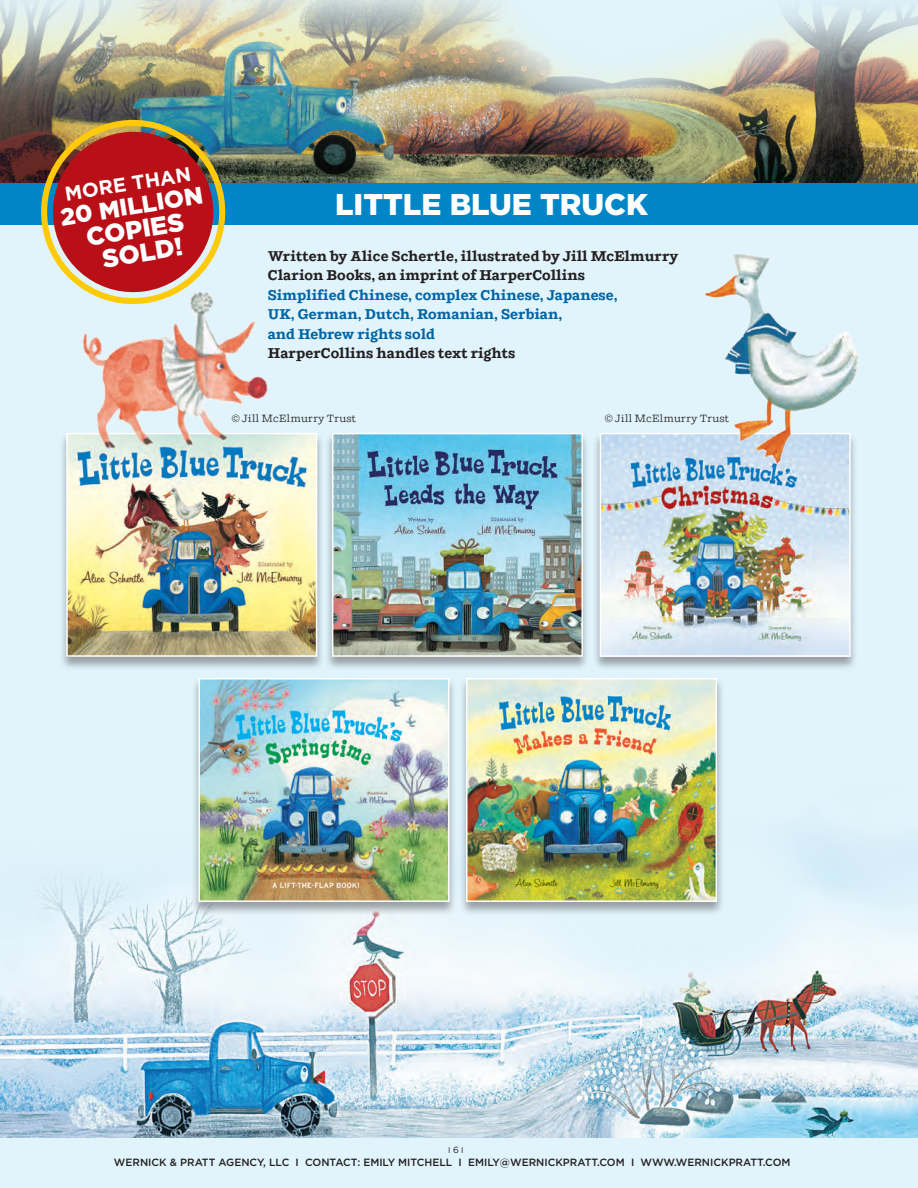
<style>
.page{position:relative;width:918px;height:1188px;background:#e1f4fc}
.page>*{position:absolute;margin:0;border:0;box-sizing:border-box;transform-origin:0 0}
.t1{font:900 30px "Gotham";color:#fff}
.t2{font:900 25.5px/24px "Gotham";color:#fff;text-align:center}
.t3{font:900 24px "Gotham";color:#fff}
.t4{font:700 19.95px "Gotham";color:#fff}
.t5{font:700 14.25px/19.5px "Shift";color:#231f20}
.t6{font:700 14.25px/19.5px "Shift";color:#0063a4}
.t7{font:500 10.5px "Gotham";color:#231f20}
.t8{font:10.5px "Shift";color:#231f20}
.t9{font:8.25px "Gotham";color:#231f20}
.s1{font-size:9px}
</style>
<div class="page">
<img style="left:0;top:0;width:918px;height:183px">
<img style="left:0;top:837px;width:918px;height:300px">
<div style="left:0;top:183px;width:918px;height:41px;background:#0086c7"></div>
<div style="left:459px;top:677px;width:266px;height:239px;background:#231f20;opacity:.4"></div>
<img style="left:469px;top:681px;width:245px;height:218px">
<div style="left:466px;top:678px;width:251px;height:224px;border:2px solid #fff"></div>
<div style="left:592px;top:432px;width:266px;height:239px;background:#231f20;opacity:.4"></div>
<img style="left:603px;top:436px;width:245px;height:218px">
<div style="left:600px;top:433px;width:251px;height:224px;border:2px solid #fff"></div>
<div style="left:191px;top:677px;width:266px;height:239px;background:#231f20;opacity:.4"></div>
<img style="left:201px;top:681px;width:246px;height:218px">
<div style="left:198px;top:678px;width:252px;height:224px;border:2px solid #fff"></div>
<div style="left:324px;top:432px;width:266px;height:239px;background:#231f20;opacity:.4"></div>
<img style="left:335px;top:436px;width:245px;height:218px">
<div style="left:332px;top:433px;width:251px;height:224px;border:2px solid #fff"></div>
<div style="left:59px;top:432px;width:266px;height:239px;background:#231f20;opacity:.4"></div>
<img style="left:69px;top:436px;width:245px;height:218px">
<div style="left:66px;top:433px;width:251px;height:224px;border:2px solid #fff"></div>
<img style="left:698px;top:253px;width:161px;height:234px">
<svg style="left:38px;top:116px;width:191px;height:160px;background:#a94337"></svg>
<img style="left:59px;top:276px;width:234px;height:224px">
<h3 class="t4" style="left:63px;top:181px;width:129px;rotate:-9deg">MORE THAN</h3>
<h3 class="t3" style="left:58px;top:201px;width:146px;rotate:-9deg">20 MILLION</h3>
<h2 class="t2" style="left:85px;top:225px;width:100px;rotate:-9deg">COPIES<br>SOLD!</h2>
<h1 class="t1" style="left:335px;top:184px;width:314px">LITTLE BLUE TRUCK</h1>
<p class="t5" style="left:268px;top:247px;width:412px">Written by Alice Schertle, illustrated by Jill McElmurry<br>Clarion Books, an imprint of HarperCollins</p>
<p class="t6" style="left:268px;top:286px;width:352px">Simplified Chinese, complex Chinese, Japanese,<br>UK, German, Dutch, Romanian, Serbian,<br>and Hebrew rights sold</p>
<p class="t5" style="left:268px;top:344px;width:249px">HarperCollins handles text rights</p>
<p class="t8" style="left:232px;top:412px;width:126px">© Jill McElmurry Trust</p>
<p class="t8" style="left:605px;top:412px;width:126px">© Jill McElmurry Trust</p>
<p class="t9" style="left:448px;top:1144px;width:17px">I <span class="s1">6</span> I</p>
<p class="t7" style="left:114px;top:1155px;width:678px">WERNICK &amp; PRATT AGENCY, LLC I CONTACT: EMILY MITCHELL I EMILY@WERNICKPRATT.COM I WWW.WERNICKPRATT.COM</p>
</div>
